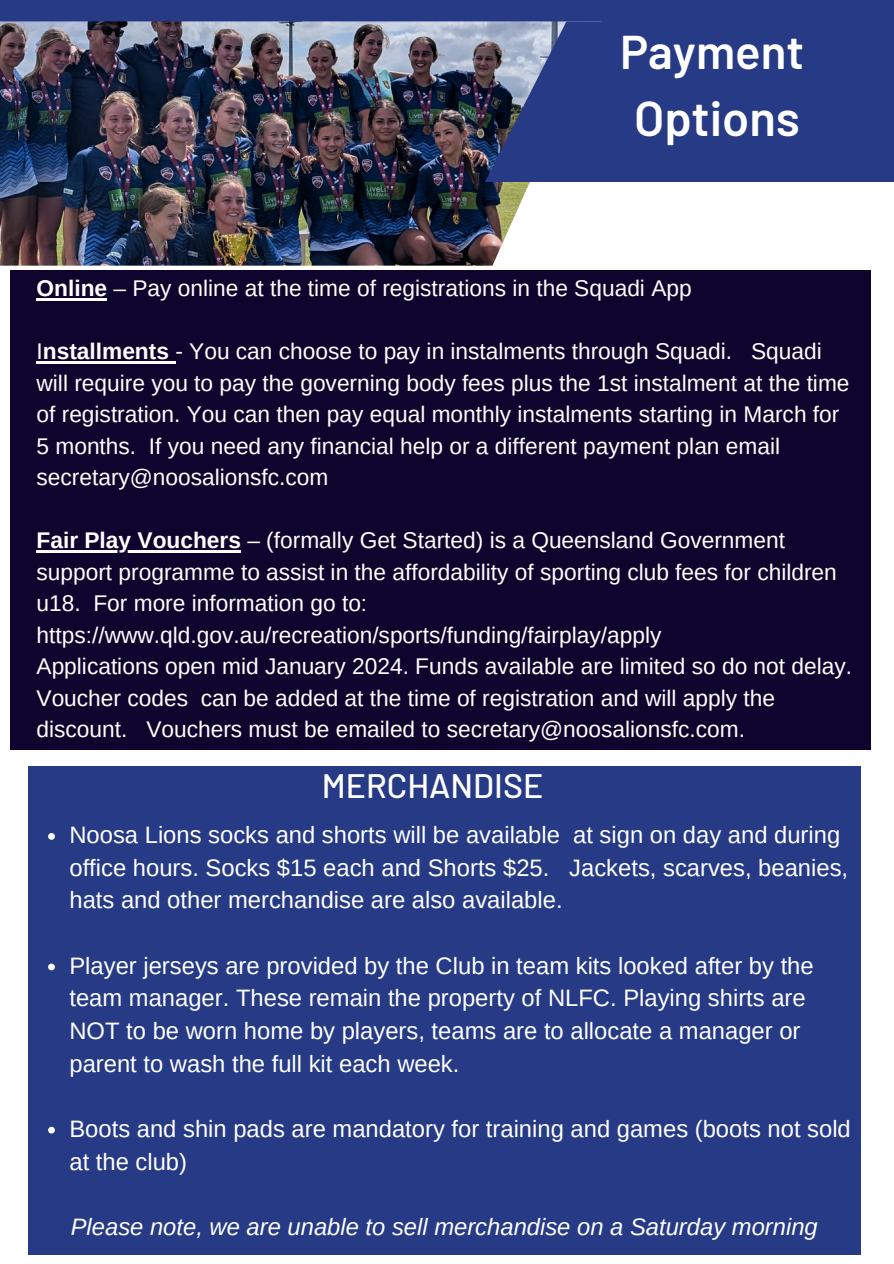
<style>
.page{position:relative;width:894px;height:1264px;background:#fff}
.page>*{position:absolute;margin:0;border:0;box-sizing:border-box;transform-origin:0 0}
.t1{font:600 48.75px "Barlow";color:#fff}
.t2{font:600 47.25px "Barlow";color:#fff}
.t3{font:500 33.9px "Barlow";color:#fff}
.t4{font:23.7px/32.7px "Arimo";color:#fff}
.t5{font:italic 23.7px "Arimo";color:#fff}
.t6{font:22.65px/31.5px "Arimo";color:#fff}
.s1{font-weight:700}
</style>
<div class="page">
<div style="left:0;top:0;width:893px;height:46px;background:#263a86"></div>
<img style="left:0;top:21px;width:530px;height:245px">
<div style="left:10px;top:270px;width:860px;height:480px;background:#0f042d"></div>
<div style="left:485px;top:21px;width:408px;height:161px;background:#263a86"></div>
<div style="left:28px;top:765px;width:832px;height:489px;background:#263a86"></div>
<hr style="left:36px;top:298px;width:71px;height:3px;background:#fff">
<svg style="left:36px;top:361px;width:7px;height:3px"></svg>
<hr style="left:43px;top:361px;width:132px;height:3px;background:#fff">
<hr style="left:36px;top:550px;width:205px;height:3px;background:#fff">
<svg style="left:48px;top:833px;width:7px;height:6px"></svg>
<svg style="left:48px;top:963px;width:7px;height:7px"></svg>
<svg style="left:48px;top:1126px;width:7px;height:7px"></svg>
<p class="t2" style="left:620px;top:22px;width:186px">Payment</p>
<p class="t1" style="left:634px;top:88px;width:167px">Options</p>
<h1 class="t6" style="left:36px;top:272px;width:656px"><span class="s1">Online</span> – Pay online at the time of registrations in the Squadi App</h1>
<p class="t6" style="left:36px;top:335px;width:814px">I<span class="s1">nstallments</span> - You can choose to pay in instalments through Squadi. Squadi will require you to pay the governing body fees plus the 1st instalment at the time of registration. You can then pay equal monthly instalments starting in March for 5 months. If you need any financial help or a different payment plan email secretary@noosalionsfc.com</p>
<p class="t6" style="left:36px;top:524px;width:801px"><span class="s1">Fair Play Vouchers</span> – (formally Get Started) is a Queensland Government support programme to assist in the affordability of sporting club fees for children u18. For more information go to: https://www.qld.gov.au/recreation/sports/funding/fairplay/apply</p>
<p class="t6" style="left:36px;top:650px;width:816px">Applications open mid January 2024. Funds available are limited so do not delay.<br>Voucher codes can be added at the time of registration and will apply the discount. Vouchers must be emailed to secretary@noosalionsfc.com.</p>
<p class="t3" style="left:321px;top:764px;width:223px">MERCHANDISE</p>
<h2 class="t4" style="left:69px;top:818px;width:780px">Noosa Lions socks and shorts will be available at sign on day and during office hours. Socks $15 each and Shorts $25. Jackets, scarves, beanies, hats and other merchandise are also available.</h2>
<p class="t4" style="left:69px;top:949px;width:745px">Player jerseys are provided by the Club in team kits looked after by the team manager. These remain the property of NLFC. Playing shirts are NOT to be worn home by players, teams are to allocate a manager or parent to wash the full kit each week.</p>
<p class="t4" style="left:69px;top:1112px;width:782px">Boots and shin pads are mandatory for training and games (boots not sold at the club)</p>
<p class="t5" style="left:71px;top:1213px;width:748px">Please note, we are unable to sell merchandise on a Saturday morning</p>
</div>
